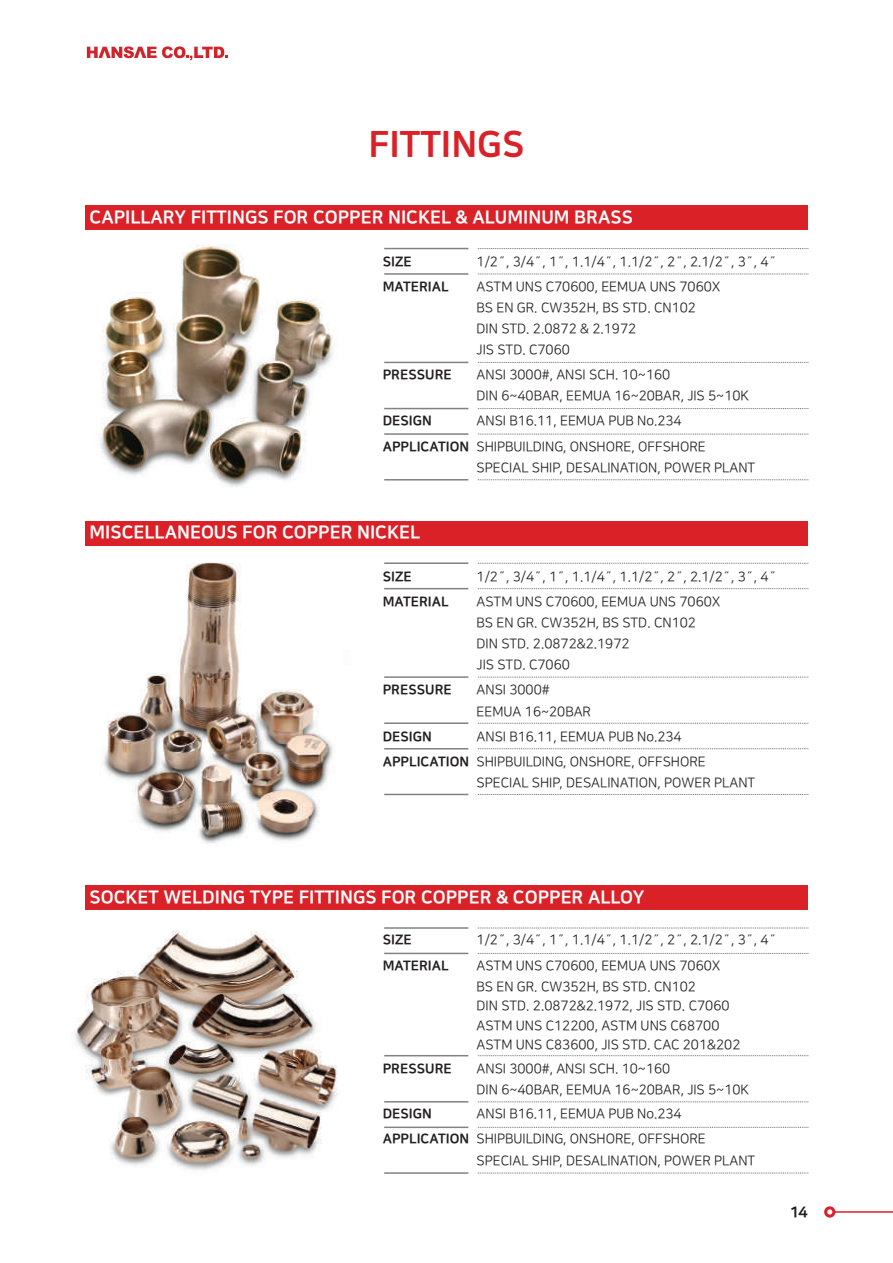
<style>
.page{position:relative;width:893px;height:1263px;background:#fff}
.page>*{position:absolute;margin:0;border:0;box-sizing:border-box;transform-origin:0 0}
.t1{font:36px "Nanum Square OTFEB";color:#da2128}
.t2{font:18px "Nanum Square OTFEB";color:#fff}
.t3{font:15px "Nanum Square OTFEB";color:#231f20}
.t4{font:13.5px/21px "Nanum Square OTFR";color:#231f20}
.t5{font:13.5px "Nanum Square OTFEB";color:#231f20}
.s1{font-family:"Nanum Square OTFEB"}
</style>
<div class="page">
<hr style="left:829px;top:1211px;width:64px;height:2px;background:#da2128">
<div style="left:826px;top:1208px;width:8px;height:8px;background:#fff;border-radius:50%"></div>
<div style="left:824px;top:1206px;width:11px;height:11px;border:3px solid #da2128;border-radius:50%"></div>
<svg style="left:87px;top:46px;width:141px;height:14px"></svg>
<div style="left:85px;top:206px;width:723px;height:24px;background:#da2128"></div>
<div style="left:85px;top:521px;width:723px;height:25px;background:#da2128"></div>
<div style="left:85px;top:885px;width:723px;height:24px;background:#da2128"></div>
<img style="left:99px;top:244px;width:234px;height:243px">
<img style="left:103px;top:562px;width:230px;height:282px">
<img style="left:74px;top:931px;width:264px;height:239px">
<hr style="left:384px;top:927px;width:84px;height:2px;background:#808285">
<hr style="left:384px;top:953px;width:84px;height:1px;background:#808285">
<hr style="left:384px;top:1055px;width:84px;height:1px;background:#808285">
<hr style="left:384px;top:1101px;width:84px;height:1px;background:#808285">
<hr style="left:384px;top:1126px;width:84px;height:2px;background:#808285">
<hr style="left:384px;top:1172px;width:84px;height:2px;background:#808285">
<hr style="left:384px;top:248px;width:84px;height:1px;background:#808285">
<hr style="left:384px;top:273px;width:84px;height:2px;background:#808285">
<hr style="left:384px;top:362px;width:84px;height:1px;background:#808285">
<hr style="left:384px;top:408px;width:84px;height:1px;background:#808285">
<hr style="left:384px;top:433px;width:84px;height:2px;background:#808285">
<hr style="left:384px;top:479px;width:84px;height:1px;background:#808285">
<svg style="left:478px;top:248px;width:330px;height:1px"></svg>
<svg style="left:478px;top:274px;width:330px;height:1px"></svg>
<svg style="left:478px;top:362px;width:330px;height:1px"></svg>
<svg style="left:478px;top:408px;width:330px;height:1px"></svg>
<svg style="left:478px;top:434px;width:330px;height:1px"></svg>
<svg style="left:478px;top:479px;width:330px;height:1px"></svg>
<hr style="left:384px;top:562px;width:84px;height:2px;background:#808285">
<hr style="left:384px;top:588px;width:84px;height:1px;background:#808285">
<hr style="left:384px;top:676px;width:84px;height:2px;background:#808285">
<hr style="left:384px;top:722px;width:84px;height:2px;background:#808285">
<hr style="left:384px;top:748px;width:84px;height:1px;background:#808285">
<hr style="left:384px;top:794px;width:84px;height:1px;background:#808285">
<svg style="left:478px;top:563px;width:330px;height:1px"></svg>
<svg style="left:478px;top:588px;width:330px;height:1px"></svg>
<svg style="left:478px;top:677px;width:330px;height:1px"></svg>
<svg style="left:478px;top:723px;width:330px;height:1px"></svg>
<svg style="left:478px;top:748px;width:330px;height:1px"></svg>
<svg style="left:478px;top:794px;width:330px;height:1px"></svg>
<svg style="left:478px;top:928px;width:330px;height:1px"></svg>
<svg style="left:478px;top:953px;width:330px;height:1px"></svg>
<svg style="left:478px;top:1055px;width:330px;height:1px"></svg>
<svg style="left:478px;top:1101px;width:330px;height:1px"></svg>
<svg style="left:478px;top:1127px;width:330px;height:1px"></svg>
<svg style="left:478px;top:1173px;width:330px;height:1px"></svg>
<h1 class="t1" style="left:368px;top:125px;width:158px">Fittings</h1>
<h2 class="t2" style="left:90px;top:207px;width:24px">CAPILLA</h2>
<h2 class="t2" style="left:163px;top:207px;width:175px">RY FITTI NGS FOR COPPE</h2>
<h2 class="t2" style="left:372px;top:207px;width:113px">R NICKEL &amp; ALU</h2>
<h2 class="t2" style="left:507px;top:207px;width:103px">MINUM BRASS</h2>
<p class="t5" style="left:383px;top:254px;width:29px">SIZE</p>
<p class="t4" style="left:477px;top:251px;width:302px">1/2˝, 3/4˝, 1˝, 1.1/4˝, 1.1/2˝, 2˝, 2.1/2˝, 3˝, 4˝</p>
<p class="t5" style="left:383px;top:279px;width:53px">MATERIAL</p>
<p class="t4" style="left:477px;top:276px;width:245px">ASTM UNS C70600, EEMUA UNS 7060X<br>BS EN GR. CW352H, BS STD. CN102<br>DIN STD. 2.0872 &amp; 2.1972<br>JIS STD. C7060</p>
<p class="t5" style="left:383px;top:367px;width:27px">PRESSU</p>
<p class="t5" style="left:435px;top:367px;width:17px">RE</p>
<p class="t4" style="left:477px;top:365px;width:274px">ANSI 3000#, ANSI SCH. 10~160<br>DIN 6~40BAR, EEMUA 16~20BAR, JIS 5~10K</p>
<p class="t5" style="left:383px;top:414px;width:51px">DESIGN</p>
<p class="t4" style="left:477px;top:411px;width:207px">ANSI B16.11, EEMUA PUB No.234</p>
<p class="t5" style="left:383px;top:439px;width:9px">APPLI</p>
<p class="t4" style="left:477px;top:436px;width:280px;line-height:21.8px;text-indent:-56px"><span class="s1">CATION</span> SHIPBUILDING, ONSHORE, OFFSHORE<br>SPECIAL SHIP, DESALINATION, POWER PLANT</p>
<h2 class="t2" style="left:90px;top:523px;width:56px">MISCELLA</h2>
<h2 class="t2" style="left:177px;top:523px;width:26px">NEOUS</h2>
<h2 class="t2" style="left:242px;top:523px;width:64px">FOR COPPE</h2>
<h2 class="t2" style="left:341px;top:523px;width:69px">R NICKEL</h2>
<p class="t5" style="left:383px;top:569px;width:29px">SIZE</p>
<p class="t4" style="left:477px;top:566px;width:302px">1/2˝, 3/4˝, 1˝, 1.1/4˝, 1.1/2˝, 2˝, 2.1/2˝, 3˝, 4˝</p>
<p class="t5" style="left:383px;top:594px;width:53px">MATERIAL</p>
<p class="t4" style="left:477px;top:592px;width:245px">ASTM UNS C70600, EEMUA UNS 7060X<br>BS EN GR. CW352H, BS STD. CN102<br>DIN STD. 2.0872&amp;2.1972<br>JIS STD. C7060</p>
<p class="t5" style="left:383px;top:683px;width:27px">PRESSU</p>
<p class="t5" style="left:435px;top:683px;width:17px">RE</p>
<p class="t4" style="left:477px;top:680px;width:116px">ANSI 3000#<br>EEMUA 16~20BAR</p>
<p class="t5" style="left:383px;top:729px;width:51px">DESIGN</p>
<p class="t4" style="left:477px;top:726px;width:207px">ANSI B16.11, EEMUA PUB No.234</p>
<p class="t5" style="left:383px;top:754px;width:9px">APPLI</p>
<p class="t4" style="left:477px;top:751px;width:280px;text-indent:-56px"><span class="s1">CATION</span> SHIPBUILDING, ONSHORE, OFFSHORE<br>SPECIAL SHIP, DESALINATION, POWER PLANT</p>
<h2 class="t2" style="left:90px;top:887px;width:356px">SOCKET WELDI NG TYPE FITTI NGS FOR COPPE</h2>
<h2 class="t2" style="left:480px;top:887px;width:58px">R &amp; COPPE</h2>
<h2 class="t2" style="left:572px;top:887px;width:29px">R ALLO</h2>
<h2 class="t2" style="left:633px;top:887px;width:13px">Y</h2>
<p class="t5" style="left:383px;top:932px;width:29px">SIZE</p>
<p class="t4" style="left:477px;top:930px;width:302px">1/2˝, 3/4˝, 1˝, 1.1/4˝, 1.1/2˝, 2˝, 2.1/2˝, 3˝, 4˝</p>
<p class="t5" style="left:383px;top:958px;width:53px">MATERIAL</p>
<p class="t4" style="left:477px;top:955px;width:245px">ASTM UNS C70600, EEMUA UNS 7060X<br>BS EN GR. CW352H, BS STD. CN102</p>
<p class="t4" style="left:477px;top:996px;width:265px;line-height:19.5px">DIN STD. 2.0872&amp;2.1972, JIS STD. C7060<br>ASTM UNS C12200, ASTM UNS C68700<br>ASTM UNS C83600, JIS STD. CAC 201&amp;202</p>
<p class="t5" style="left:383px;top:1061px;width:27px">PRESSU</p>
<p class="t5" style="left:435px;top:1061px;width:17px">RE</p>
<p class="t4" style="left:477px;top:1058px;width:274px">ANSI 3000#, ANSI SCH. 10~160<br>DIN 6~40BAR, EEMUA 16~20BAR, JIS 5~10K</p>
<p class="t5" style="left:383px;top:1106px;width:51px">DESIGN</p>
<p class="t4" style="left:477px;top:1103px;width:207px">ANSI B16.11, EEMUA PUB No.234</p>
<p class="t5" style="left:383px;top:1131px;width:9px">APPLI</p>
<p class="t4" style="left:477px;top:1128px;width:280px;line-height:21.8px;text-indent:-56px"><span class="s1">CATION</span> SHIPBUILDING, ONSHORE, OFFSHORE<br>SPECIAL SHIP, DESALINATION, POWER PLANT</p>
<p class="t3" style="left:789px;top:1203px;width:20px">14</p>
</div>
